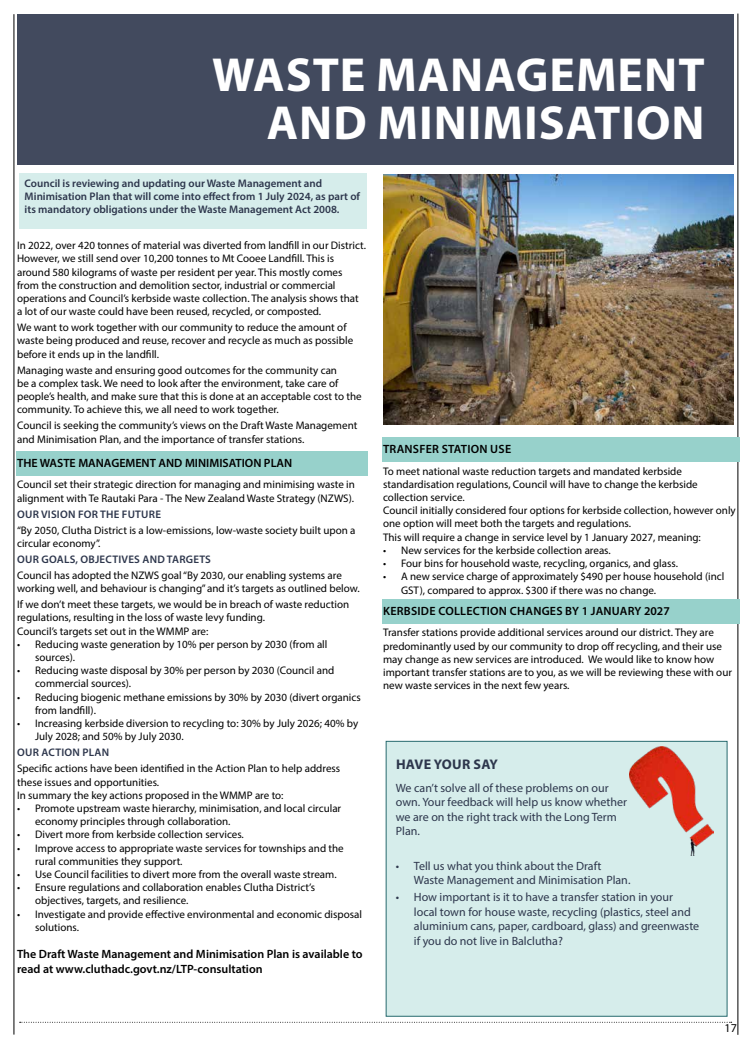
<style>
.page{position:relative;width:752px;height:1049px;background:#fff}
.page>*{position:absolute;margin:0;border:0;box-sizing:border-box;transform-origin:0 0}
.t1{font:700 48px/48px "Myriad Pro";letter-spacing:.02em;color:#fff;text-align:right}
.t2{font:700 14px "Myriad Pro";letter-spacing:.02em;color:#2d364c}
.t3{font:12px/14.4px "Myriad Pro";color:#2d364c}
.t4{font:600 12px/14.4px "Myriad Pro";color:#000}
.t5{font:600 12px "Myriad Pro";letter-spacing:.02em;color:#000}
.t6{font:12px "Myriad Pro";color:#000}
.t7{font:11px/13.2px "Myriad Pro";color:#000}
.t8{font:600 11px/13.2px "Myriad Pro";color:#2d364c}
.t9{font:600 11px "Myriad Pro";letter-spacing:.02em;color:#2d364c}
</style>
<div class="page">
<svg style="left:20px;top:1022px;width:711px;height:1px"></svg>
<hr style="left:14px;top:14px;width:1px;height:1020px;background:#000">
<hr style="left:737px;top:14px;width:1px;height:1021px;background:#000">
<div style="left:17px;top:14px;width:716px;height:150px;background:#424a5e"></div>
<div style="left:16px;top:451px;width:351px;height:25px;background:#97d1cb"></div>
<div style="left:381px;top:437px;width:358px;height:25px;background:#97d1cb"></div>
<div style="left:381px;top:599px;width:358px;height:25px;background:#97d1cb"></div>
<div style="left:385px;top:741px;width:342px;height:276px;background:#d6edeb;border:1px solid #276a6e"></div>
<img style="left:629px;top:747px;width:84px;height:108px">
<img style="left:383px;top:174px;width:350px;height:250px">
<div style="left:19px;top:173px;width:347px;height:55px;background:#d6edeb"></div>
<h1 class="t1" style="left:212px;top:49px;width:493px">WASTE MANAGEMENT<br>AND MINIMISATION</h1>
<p class="t8" style="left:25px;top:176px;width:337px">Council is reviewing and updating our Waste Management and<br>Minimisation Plan that will come into effect from 1 July 2024, as part of its mandatory obligations under the Waste Management Act 2008.</p>
<p class="t7" style="left:17px;top:239px;width:350px">In 2022, over 420 tonnes of material was diverted from landfill in our District.<br>However, we still send over 10,200 tonnes to Mt Cooee Landfill. This is around 580 kilograms of waste per resident per year. This mostly comes from the construction and demolition sector, industrial or commercial operations and Council’s kerbside waste collection. The analysis shows that a lot of our waste could have been reused, recycled, or composted.</p>
<p class="t7" style="left:17px;top:321px;width:337px">We want to work together with our community to reduce the amount of waste being produced and reuse, recover and recycle as much as possible before it ends up in the landfill.</p>
<p class="t7" style="left:17px;top:363px;width:346px">Managing waste and ensuring good outcomes for the community can<br>be a complex task. We need to look after the environment, take care of people’s health, and make sure that this is done at an acceptable cost to the community. To achieve this, we all need to work together.</p>
<p class="t7" style="left:17px;top:419px;width:341px">Council is seeking the community’s views on the Draft Waste Management and Minimisation Plan, and the importance of transfer stations.</p>
<p class="t4" style="left:17px;top:455px;width:277px">THE WASTE MANAGEMENT AND MINIMISATION PLAN</p>
<p class="t7" style="left:17px;top:478px;width:339px">Council set their strategic direction for managing and minimising waste in alignment with Te Rautaki Para - The New Zealand Waste Strategy (NZWS).</p>
<p class="t9" style="left:17px;top:507px;width:145px">OUR VISION FOR THE FUTURE</p>
<p class="t7" style="left:17px;top:523px;width:340px">“By 2050, Clutha District is a low-emissions, low-waste society built upon a circular economy”.</p>
<p class="t9" style="left:17px;top:552px;width:195px">OUR GOALS, OBJECTIVES AND TARGETS</p>
<p class="t7" style="left:17px;top:568px;width:344px">Council has adopted the NZWS goal “By 2030, our enabling systems are working well, and behaviour is changing” and it’s targets as outlined below.</p>
<p class="t7" style="left:17px;top:598px;width:333px">If we don’t meet these targets, we would be in breach of waste reduction regulations, resulting in the loss of waste levy funding.<br>Council’s targets set out in the WMMP are:</p>
<p class="t7" style="left:35px;top:637px;width:294px;text-indent:-18px">• Reducing waste generation by 10% per person by 2030 (from all sources).</p>
<p class="t7" style="left:35px;top:664px;width:300px;text-indent:-18px">• Reducing waste disposal by 30% per person by 2030 (Council and commercial sources).</p>
<p class="t7" style="left:35px;top:690px;width:327px;text-indent:-18px">• Reducing biogenic methane emissions by 30% by 2030 (divert organics from landfill).</p>
<p class="t7" style="left:35px;top:716px;width:324px;text-indent:-18px">• Increasing kerbside diversion to recycling to: 30% by July 2026; 40% by<br>July 2028; and 50% by July 2030.</p>
<p class="t9" style="left:17px;top:745px;width:93px">OUR ACTION PLAN</p>
<p class="t7" style="left:17px;top:762px;width:324px">Specific actions have been identified in the Action Plan to help address these issues and opportunities.<br>In summary the key actions proposed in the WMMP are to:</p>
<p class="t7" style="left:35px;top:801px;width:307px;text-indent:-18px">• Promote upstream waste hierarchy, minimisation, and local circular economy principles through collaboration.</p>
<p class="t7" style="left:17px;top:828px;width:228px">• Divert more from kerbside collection services.</p>
<p class="t7" style="left:35px;top:841px;width:310px;text-indent:-18px">• Improve access to appropriate waste services for townships and the rural communities they support.</p>
<p class="t7" style="left:17px;top:867px;width:321px">• Use Council facilities to divert more from the overall waste stream.</p>
<p class="t7" style="left:35px;top:881px;width:281px;text-indent:-18px">• Ensure regulations and collaboration enables Clutha District’s objectives, targets, and resilience.</p>
<p class="t7" style="left:35px;top:907px;width:328px;text-indent:-18px">• Investigate and provide effective environmental and economic disposal solutions.</p>
<p class="t4" style="left:17px;top:947px;width:347px">The Draft Waste Management and Minimisation Plan is available to read at www.cluthadc.govt.nz/LTP-consultation</p>
<p class="t5" style="left:383px;top:441px;width:129px">TRANSFER STATION USE</p>
<p class="t7" style="left:383px;top:464px;width:354px">To meet national waste reduction targets and mandated kerbside standardisation regulations, Council will have to change the kerbside collection service.<br>Council initially considered four options for kerbside collection, however only one option will meet both the targets and regulations.<br>This will require a change in service level by 1 January 2027, meaning:</p>
<p class="t7" style="left:383px;top:543px;width:229px">• New services for the kerbside collection areas.</p>
<p class="t7" style="left:383px;top:557px;width:296px">• Four bins for household waste, recycling, organics, and glass.</p>
<p class="t7" style="left:401px;top:570px;width:325px;text-indent:-18px">• A new service charge of approximately $490 per house household (incl<br>GST), compared to approx. $300 if there was no change.</p>
<p class="t5" style="left:383px;top:603px;width:288px">KERBSIDE COLLECTION CHANGES BY 1 JANUARY 2027</p>
<p class="t7" style="left:383px;top:626px;width:350px">Transfer stations provide additional services around our district. They are predominantly used by our community to drop off recycling, and their use may change as new services are introduced. We would like to know how important transfer stations are to you, as we will be reviewing these with our new waste services in the next few years.</p>
<p class="t2" style="left:396px;top:755px;width:103px">HAVE YOUR SAY</p>
<p class="t3" style="left:395px;top:780px;width:233px">We can’t solve all of these problems on our own. Your feedback will help us know whether we are on the right track with the Long Term Plan.</p>
<p class="t3" style="left:413px;top:858px;width:218px;text-indent:-18px">• Tell us what you think about the Draft<br>Waste Management and Minimisation Plan.</p>
<p class="t3" style="left:413px;top:890px;width:287px;text-indent:-18px">• How important is it to have a transfer station in your local town for house waste, recycling (plastics, steel and aluminium cans, paper, cardboard, glass) and greenwaste if you do not live in Balclutha?</p>
<p class="t6" style="left:724px;top:1021px;width:14px">17</p>
</div>
